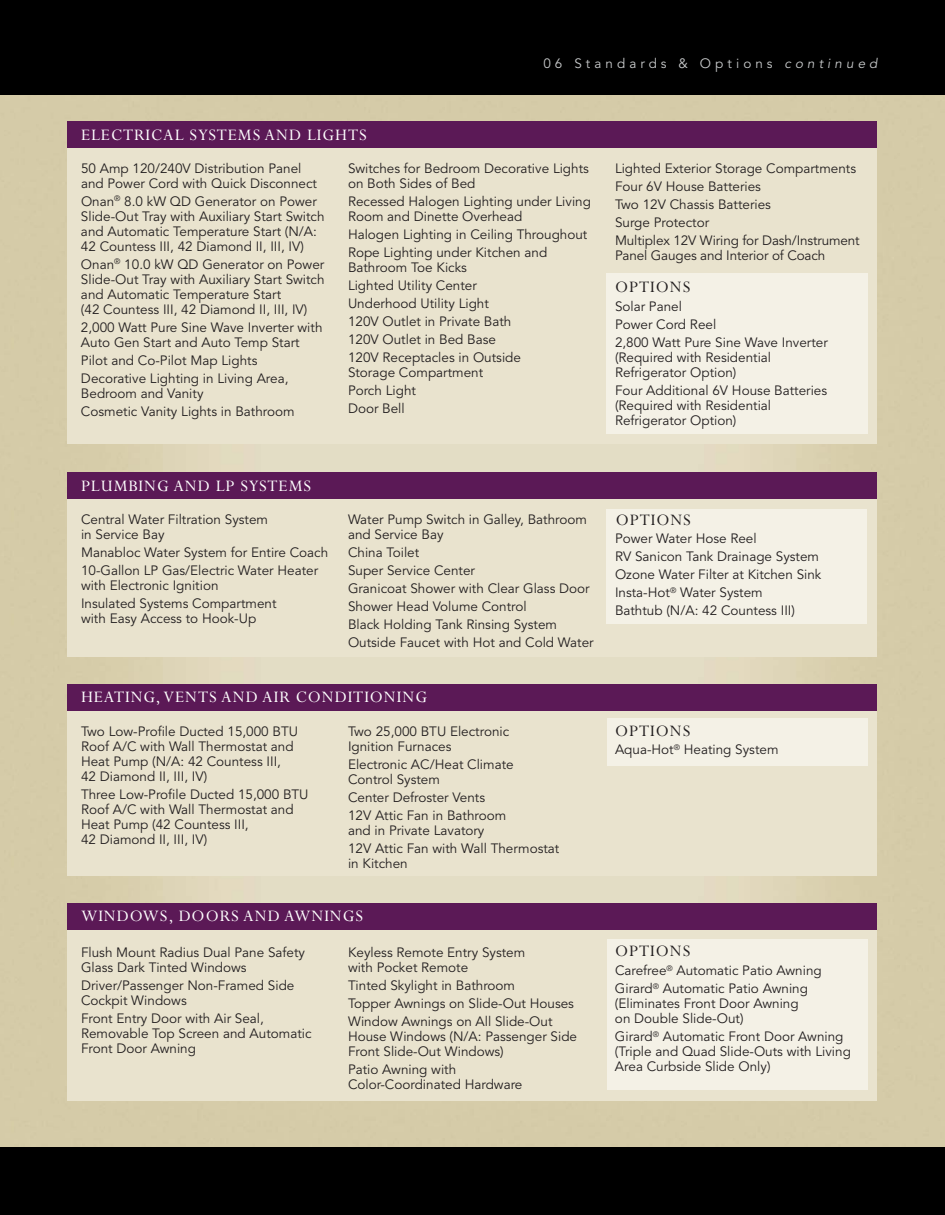
<style>
.page{position:relative;width:945px;height:1215px;background:#fff}
.page>*{position:absolute;margin:0;border:0;box-sizing:border-box;transform-origin:0 0}
.t1{font:18px "Perpetua";letter-spacing:.05em;color:#fff}
.t2{font:18px "Perpetua";letter-spacing:.05em;color:#231f20}
.t3{font:13.5px/18px "Avenir";color:#231f20}
.t4{font:13.5px "Avenir";letter-spacing:.3em;color:#c7c9ca}
.s1{font-style:italic}
</style>
<div class="page">
<img style="left:0;top:94px;width:945px;height:1054px">
<div style="left:0;top:0;width:945px;height:94px;background:#000"></div>
<div style="left:68px;top:122px;width:810px;height:322px;background:#e9e3ce"></div>
<div style="left:68px;top:122px;width:810px;height:26px;background:#5b1956"></div>
<div style="left:607px;top:274px;width:261px;height:160px;background:#f4f1e6"></div>
<div style="left:68px;top:472px;width:810px;height:185px;background:#e9e3ce"></div>
<div style="left:68px;top:472px;width:810px;height:27px;background:#5b1956"></div>
<div style="left:607px;top:509px;width:260px;height:115px;background:#f4f1e6"></div>
<div style="left:68px;top:684px;width:810px;height:192px;background:#e9e3ce"></div>
<div style="left:68px;top:684px;width:810px;height:26px;background:#5b1956"></div>
<div style="left:607px;top:719px;width:261px;height:47px;background:#f4f1e6"></div>
<div style="left:68px;top:903px;width:810px;height:197px;background:#e9e3ce"></div>
<div style="left:68px;top:903px;width:810px;height:27px;background:#5b1956"></div>
<div style="left:607px;top:940px;width:261px;height:150px;background:#f4f1e6"></div>
<div style="left:0;top:1148px;width:945px;height:67px;background:#000"></div>
<p class="t4" style="left:543px;top:58px;width:336px">06 Standards &amp; Options <span class="s1">continued</span></p>
<h1 class="t1" style="left:81px;top:129px;width:287px">ELECTRICAL SYSTEMS AND LIGHTS</h1>
<p class="t3" style="left:81px;top:162px;width:238px;line-height:15px">50 Amp 120/240V Distribution Panel and Power Cord with Quick Disconnect</p>
<p class="t3" style="left:81px;top:195px;width:245px;line-height:15px">Onan<sup>®</sup> 8.0 kW QD Generator on Power Slide-Out Tray with Auxiliary Start Switch and Automatic Temperature Start (N/A:<br>42 Countess III, 42 Diamond II, III, IV)</p>
<p class="t3" style="left:81px;top:258px;width:245px;line-height:15px">Onan<sup>®</sup> 10.0 kW QD Generator on Power Slide-Out Tray with Auxiliary Start Switch and Automatic Temperature Start<br>(42 Countess III, 42 Diamond II, III, IV)</p>
<p class="t3" style="left:81px;top:321px;width:243px;line-height:15px">2,000 Watt Pure Sine Wave Inverter with<br>Auto Gen Start and Auto Temp Start</p>
<p class="t3" style="left:81px;top:353px;width:209px">Pilot and Co-Pilot Map Lights<br>Decorative Lighting in Living Area,</p>
<p class="t3" style="left:81px;top:386px;width:215px">Bedroom and Vanity<br>Cosmetic Vanity Lights in Bathroom</p>
<p class="t3" style="left:348px;top:162px;width:242px;line-height:15px">Switches for Bedroom Decorative Lights on Both Sides of Bed</p>
<p class="t3" style="left:348px;top:195px;width:245px;line-height:15px">Recessed Halogen Lighting under Living<br>Room and Dinette Overhead</p>
<p class="t3" style="left:348px;top:227px;width:241px">Halogen Lighting in Ceiling Throughout<br>Rope Lighting under Kitchen and</p>
<p class="t3" style="left:348px;top:260px;width:175px">Bathroom Toe Kicks<br>Lighted Utility Center<br>Underhood Utility Light<br>120V Outlet in Private Bath<br>120V Outlet in Bed Base<br>120V Receptacles in Outside</p>
<p class="t3" style="left:348px;top:365px;width:137px">Storage Compartment<br>Porch Light<br>Door Bell</p>
<h1 class="t1" style="left:81px;top:479px;width:231px">PLUMBING AND LP SYSTEMS</h1>
<p class="t3" style="left:81px;top:513px;width:189px;line-height:15px">Central Water Filtration System in Service Bay</p>
<p class="t3" style="left:81px;top:544px;width:249px">Manabloc Water System for Entire Coach<br>10-Gallon LP Gas/Electric Water Heater</p>
<p class="t3" style="left:81px;top:577px;width:197px">with Electronic Ignition<br>Insulated Systems Compartment</p>
<p class="t3" style="left:81px;top:610px;width:177px">with Easy Access to Hook-Up</p>
<p class="t3" style="left:348px;top:513px;width:241px;line-height:15px">Water Pump Switch in Galley, Bathroom and Service Bay</p>
<p class="t3" style="left:348px;top:544px;width:247px">China Toilet<br>Super Service Center<br>Granicoat Shower with Clear Glass Door<br>Shower Head Volume Control<br>Black Holding Tank Rinsing System<br>Outside Faucet with Hot and Cold Water</p>
<h1 class="t1" style="left:81px;top:691px;width:348px">HEATING, VENTS AND AIR CONDITIONING</h1>
<p class="t3" style="left:81px;top:726px;width:219px;line-height:15px">Two Low-Profile Ducted 15,000 BTU<br>Roof A/C with Wall Thermostat and<br>Heat Pump (N/A: 42 Countess III,<br>42 Diamond II, III, IV)</p>
<p class="t3" style="left:81px;top:789px;width:229px;line-height:15px">Three Low-Profile Ducted 15,000 BTU<br>Roof A/C with Wall Thermostat and<br>Heat Pump (42 Countess III,<br>42 Diamond II, III, IV)</p>
<p class="t3" style="left:348px;top:726px;width:163px;line-height:15px">Two 25,000 BTU Electronic<br>Ignition Furnaces</p>
<p class="t3" style="left:348px;top:759px;width:167px;line-height:15px">Electronic AC/Heat Climate<br>Control System</p>
<p class="t3" style="left:348px;top:790px;width:160px">Center Defroster Vents<br>12V Attic Fan in Bathroom</p>
<p class="t3" style="left:348px;top:823px;width:213px">and in Private Lavatory<br>12V Attic Fan with Wall Thermostat</p>
<p class="t3" style="left:348px;top:856px;width:61px">in Kitchen</p>
<p class="t3" style="left:615px;top:161px;width:246px">Lighted Exterior Storage Compartments<br>Four 6V House Batteries<br>Two 12V Chassis Batteries<br>Surge Protector<br>Multiplex 12V Wiring for Dash/Instrument</p>
<p class="t3" style="left:615px;top:248px;width:212px">Panel Gauges and Interior of Coach</p>
<p class="t3" style="left:615px;top:299px;width:214px">Solar Panel<br>Power Cord Reel<br>2,800 Watt Pure Sine Wave Inverter</p>
<p class="t3" style="left:615px;top:351px;width:158px;line-height:15px">(Required with Residential<br>Refrigerator Option)</p>
<p class="t3" style="left:615px;top:384px;width:214px;line-height:15px">Four Additional 6V House Batteries (Required with Residential<br>Refrigerator Option)</p>
<h1 class="t2" style="left:615px;top:281px;width:76px">OPTIONS</h1>
<h1 class="t2" style="left:616px;top:514px;width:76px">OPTIONS</h1>
<p class="t3" style="left:615px;top:531px;width:208px">Power Water Hose Reel<br>RV Sanicon Tank Drainage System<br>Ozone Water Filter at Kitchen Sink<br>Insta-Hot<sup>®</sup> Water System<br>Bathtub (N/A: 42 Countess III)</p>
<h1 class="t2" style="left:615px;top:725px;width:76px">OPTIONS</h1>
<p class="t3" style="left:615px;top:742px;width:165px">Aqua-Hot<sup>®</sup> Heating System</p>
<h1 class="t1" style="left:81px;top:910px;width:284px">WINDOWS, DOORS AND AWNINGS</h1>
<p class="t3" style="left:81px;top:945px;width:226px">Flush Mount Radius Dual Pane Safety</p>
<h1 class="t2" style="left:615px;top:944px;width:76px">OPTIONS</h1>
<p class="t3" style="left:81px;top:960px;width:215px">Glass Dark Tinted Windows<br>Driver/Passenger Non-Framed Side</p>
<p class="t3" style="left:81px;top:993px;width:184px">Cockpit Windows<br>Front Entry Door with Air Seal,</p>
<p class="t3" style="left:81px;top:1028px;width:232px;line-height:15px">Removable Top Screen and Automatic<br>Front Door Awning</p>
<p class="t3" style="left:348px;top:947px;width:179px;line-height:15px">Keyless Remote Entry System with Pocket Remote</p>
<p class="t3" style="left:348px;top:978px;width:228px">Tinted Skylight in Bathroom<br>Topper Awnings on Slide-Out Houses<br>Window Awnings on All Slide-Out</p>
<p class="t3" style="left:348px;top:1031px;width:231px;line-height:15px">House Windows (N/A: Passenger Side<br>Front Slide-Out Windows)</p>
<p class="t3" style="left:348px;top:1064px;width:176px;line-height:15px">Patio Awning with<br>Color-Coordinated Hardware</p>
<p class="t3" style="left:615px;top:963px;width:208px">Carefree<sup>®</sup> Automatic Patio Awning<br>Girard<sup>®</sup> Automatic Patio Awning</p>
<p class="t3" style="left:615px;top:998px;width:185px;line-height:15px">(Eliminates Front Door Awning on Double Slide-Out)</p>
<p class="t3" style="left:615px;top:1031px;width:237px;line-height:15px">Girard<sup>®</sup> Automatic Front Door Awning (Triple and Quad Slide-Outs with Living<br>Area Curbside Slide Only)</p>
</div>
